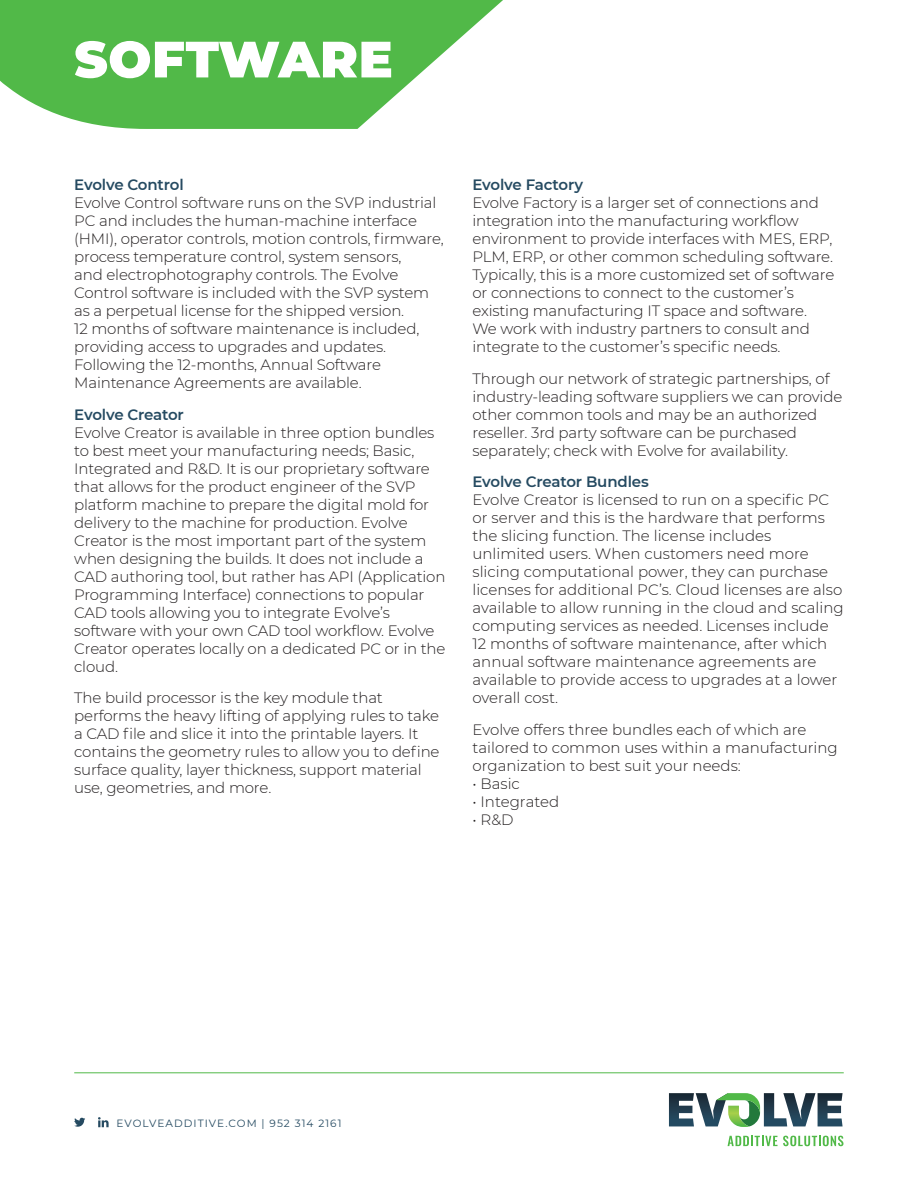
<style>
.page{position:relative;width:918px;height:1188px;background:#fff}
.page>*{position:absolute;margin:0;border:0;box-sizing:border-box;transform-origin:0 0}
.t1{font:900 51px "Montserrat";letter-spacing:.01em;color:#fff}
.t2{font:300 15px/18px "Montserrat";letter-spacing:-.01em;color:#231f20}
.t3{font:600 15px "Montserrat";letter-spacing:-.01em;color:#254a61}
.t4{font:10.5px "Montserrat";letter-spacing:.1em;color:#254a61}
</style>
<div class="page">
<svg style="left:728px;top:1136px;width:115px;height:10px"></svg>
<svg style="left:669px;top:1093px;width:174px;height:34px"></svg>
<svg style="left:0;top:0;width:503px;height:129px;fill:#51b948"></svg>
<hr style="left:74px;top:1072px;width:770px;height:1px;background:#51b948">
<svg style="left:74px;top:1118px;width:11px;height:9px"></svg>
<svg style="left:98px;top:1117px;width:11px;height:10px"></svg>
<h1 class="t1" style="left:74px;top:21px;width:320px">SOFTWARE</h1>
<p class="t3" style="left:74px;top:174px;width:111px">Evolve Control</p>
<p class="t2" style="left:74px;top:193px;width:371px">Evolve Control software runs on the SVP industrial PC and includes the human-machine interface (HMI), operator controls, motion controls, firmware, process temperature control, system sensors,<br>and electrophotography controls. The Evolve Control software is included with the SVP system as a perpetual license for the shipped version.<br>12 months of software maintenance is included, providing access to upgrades and updates.<br>Following the 12-months, Annual Software Maintenance Agreements are available.</p>
<p class="t3" style="left:74px;top:404px;width:111px">Evolve Creator</p>
<p class="t2" style="left:74px;top:423px;width:373px">Evolve Creator is available in three option bundles to best meet your manufacturing needs; Basic, Integrated and R&amp;D. It is our proprietary software that allows for the product engineer of the SVP platform machine to prepare the digital mold for delivery to the machine for production. Evolve Creator is the most important part of the system when designing the builds. It does not include a CAD authoring tool, but rather has API (Application Programming Interface) connections to popular CAD tools allowing you to integrate Evolve’s software with your own CAD tool workflow. Evolve Creator operates locally on a dedicated PC or in the cloud.</p>
<p class="t2" style="left:74px;top:688px;width:367px">The build processor is the key module that performs the heavy lifting of applying rules to take a CAD file and slice it into the printable layers. It contains the geometry rules to allow you to define surface quality, layer thickness, support material use, geometries, and more.</p>
<p class="t3" style="left:472px;top:174px;width:112px">Evolve Factory</p>
<p class="t2" style="left:472px;top:193px;width:363px">Evolve Factory is a larger set of connections and integration into the manufacturing workflow environment to provide interfaces with MES, ERP, PLM, ERP, or other common scheduling software.<br>Typically, this is a more customized set of software or connections to connect to the customer’s existing manufacturing IT space and software.<br>We work with industry partners to consult and integrate to the customer’s specific needs.</p>
<p class="t2" style="left:472px;top:369px;width:371px">Through our network of strategic partnerships, of industry-leading software suppliers we can provide other common tools and may be an authorized reseller. 3rd party software can be purchased separately; check with Evolve for availability.</p>
<p class="t3" style="left:472px;top:471px;width:178px">Evolve Creator Bundles</p>
<p class="t2" style="left:472px;top:490px;width:373px">Evolve Creator is licensed to run on a specific PC or server and this is the hardware that performs the slicing function. The license includes unlimited users. When customers need more slicing computational power, they can purchase licenses for additional PC’s. Cloud licenses are also available to allow running in the cloud and scaling computing services as needed. Licenses include 12 months of software maintenance, after which annual software maintenance agreements are available to provide access to upgrades at a lower overall cost.</p>
<p class="t2" style="left:472px;top:720px;width:367px">Evolve offers three bundles each of which are tailored to common uses within a manufacturing organization to best suit your needs:</p>
<p class="t2" style="left:472px;top:774px;width:49px">• Basic</p>
<p class="t2" style="left:472px;top:792px;width:88px">• Integrated</p>
<p class="t2" style="left:472px;top:810px;width:43px">• R&amp;D</p>
<p class="t4" style="left:117px;top:1116px;width:226px">EVOLVEADDITIVE.COM | 952 314 2161</p>
</div>
